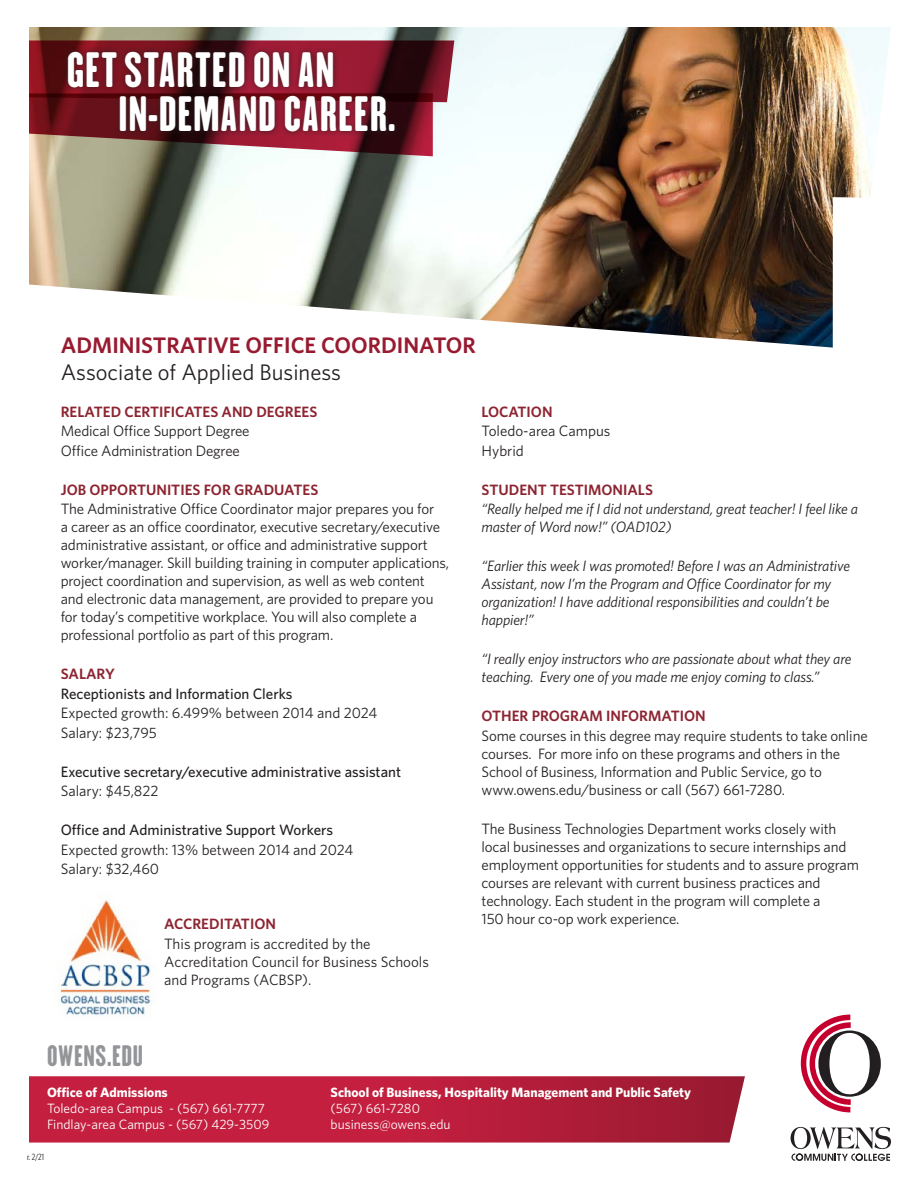
<style>
.page{position:relative;width:918px;height:1188px;background:#fff}
.page>*{position:absolute;margin:0;border:0;box-sizing:border-box;transform-origin:0 0}
.t1{font:45.3px "H.H.Samuel";letter-spacing:.02em;color:#fff}
.t2{font:27px "H.H.Samuel";letter-spacing:.02em;color:#939598}
.t3{font:600 22.5px "Whitney";color:#981a30}
.t4{font:22.5px "Whitney";color:#231f20}
.t5{font:15px/18px "Whitney";letter-spacing:-.01em;color:#231f20}
.t6{font:italic 15px/18px "Whitney";letter-spacing:-.01em;color:#231f20}
.t7{font:600 15px "Whitney";color:#8d2431}
.t8{font:500 15px "Whitney";color:#231f20}
.t9{font:13.5px/16.2px "Whitney";color:#fff}
.t10{font:700 13.5px "Whitney";color:#fff}
.t11{font:9px "Whitney Condensed";color:#231f20}
</style>
<div class="page">
<img style="left:29px;top:27px;width:862px;height:321px">
<svg style="left:801px;top:1015px;width:80px;height:97px"></svg>
<svg style="left:791px;top:1127px;width:100px;height:34px"></svg>
<svg style="left:29px;top:40px;width:425px;height:116px;background:#844c4f"></svg>
<div style="left:62px;top:45px;width:339px;height:93px;background:#231f20;opacity:.75"></div>
<svg style="left:29px;top:1076px;width:716px;height:67px;background:#bb223f"></svg>
<img style="left:59px;top:900px;width:92px;height:116px">
<p class="t1" style="left:67px;top:42px;width:269px">GET STARTED ON AN</p>
<p class="t1" style="left:118px;top:86px;width:280px">IN-DEMAND CAREER.</p>
<p class="t3" style="left:61px;top:330px;width:416px">ADMINISTRATIVE OFFICE COORDINATOR</p>
<p class="t4" style="left:61px;top:357px;width:282px">Associate of Applied Business</p>
<p class="t7" style="left:61px;top:402px;width:258px">RELATED CERTIFICATES AND DEGREES</p>
<p class="t5" style="left:61px;top:422px;width:190px">Medical Office Support Degree</p>
<p class="t5" style="left:61px;top:441px;width:181px">Office Administration Degree</p>
<p class="t7" style="left:61px;top:480px;width:259px">JOB OPPORTUNITIES FOR GRADUATES</p>
<p class="t5" style="left:61px;top:500px;width:390px">The Administrative Office Coordinator major prepares you for<br>a career as an office coordinator, executive secretary/executive administrative assistant, or office and administrative support worker/manager. Skill building training in computer applications, project coordination and supervision, as well as web content and electronic data management, are provided to prepare you for today’s competitive workplace. You will also complete a professional portfolio as part of this program.</p>
<p class="t7" style="left:61px;top:664px;width:56px">SALARY</p>
<p class="t8" style="left:61px;top:684px;width:233px">Receptionists and Information Clerks</p>
<p class="t5" style="left:61px;top:704px;width:318px">Expected growth: 6.499% between 2014 and 2024</p>
<p class="t5" style="left:61px;top:723px;width:98px">Salary: $23,795</p>
<p class="t8" style="left:61px;top:762px;width:342px">Executive secretary/executive administrative assistant</p>
<p class="t5" style="left:61px;top:782px;width:99px">Salary: $45,822</p>
<p class="t8" style="left:61px;top:820px;width:274px">Office and Administrative Support Workers</p>
<p class="t5" style="left:61px;top:840px;width:294px">Expected growth: 13% between 2014 and 2024</p>
<p class="t5" style="left:61px;top:860px;width:100px">Salary: $32,460</p>
<p class="t7" style="left:482px;top:402px;width:73px">LOCATION</p>
<p class="t5" style="left:482px;top:422px;width:130px">Toledo-area Campus</p>
<p class="t5" style="left:482px;top:441px;width:44px">Hybrid</p>
<p class="t7" style="left:482px;top:480px;width:173px">STUDENT TESTIMONIALS</p>
<p class="t6" style="left:482px;top:500px;width:378px">“Really helped me if I did not understand, great teacher! I feel like a master of Word now!” (OAD102)</p>
<p class="t6" style="left:482px;top:557px;width:370px">“Earlier this week I was promoted! Before I was an Administrative Assistant, now I’m the Program and Office Coordinator for my organization! I have additional responsibilities and couldn’t be happier!”</p>
<p class="t6" style="left:482px;top:650px;width:371px">“I really enjoy instructors who are passionate about what they are teaching. Every one of you made me enjoy coming to class.”</p>
<p class="t7" style="left:482px;top:706px;width:226px">OTHER PROGRAM INFORMATION</p>
<p class="t5" style="left:482px;top:726px;width:388px">Some courses in this degree may require students to take online courses. For more info on these programs and others in the School of Business, Information and Public Service, go to www.owens.edu/business or call (567) 661-7280.</p>
<p class="t5" style="left:482px;top:819px;width:379px">The Business Technologies Department works closely with local businesses and organizations to secure internships and employment opportunities for students and to assure program courses are relevant with current business practices and technology. Each student in the program will complete a<br>150 hour co-op work experience.</p>
<p class="t7" style="left:164px;top:914px;width:113px">ACCREDITATION</p>
<p class="t5" style="left:164px;top:934px;width:266px">This program is accredited by the<br>Accreditation Council for Business Schools and Programs (ACBSP).</p>
<p class="t2" style="left:47px;top:1039px;width:97px">OWENS.EDU</p>
<p class="t10" style="left:47px;top:1083px;width:122px">Office of Admissions</p>
<p class="t9" style="left:47px;top:1100px;width:224px">Toledo-area Campus - (567) 661-7777<br>Findlay-area Campus - (567) 429-3509</p>
<p class="t11" style="left:27px;top:1151px;width:18px">r. 2/21</p>
<p class="t10" style="left:331px;top:1083px;width:362px">School of Business, Hospitality Management and Public Safety</p>
<p class="t9" style="left:331px;top:1100px;width:121px">(567) 661-7280 business@owens.edu</p>
</div>
